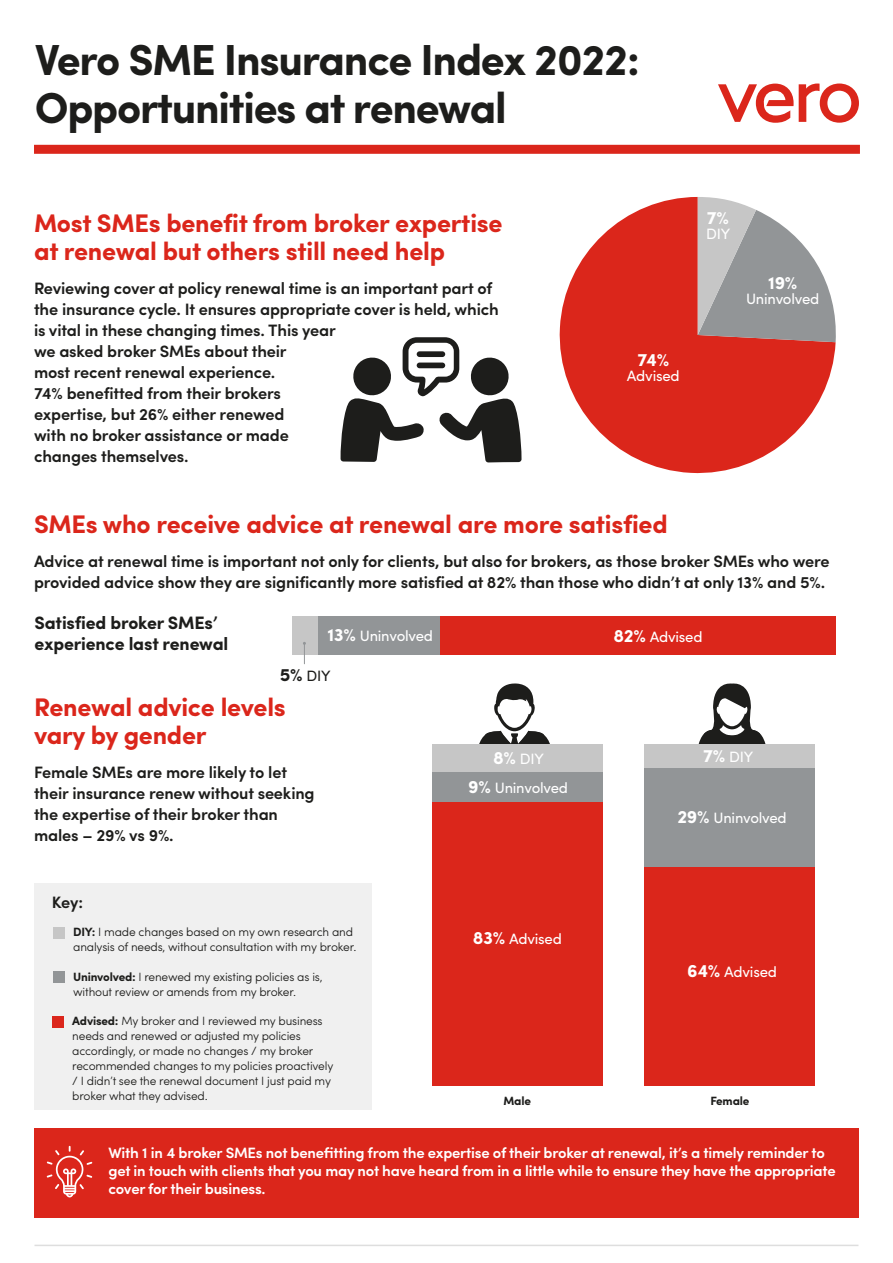
<style>
.page{position:relative;width:893px;height:1263px;background:#fff}
.page>*{position:absolute;margin:0;border:0;box-sizing:border-box;transform-origin:0 0}
.t1{font:700 43.5px/48px "Sofia Pro";letter-spacing:-.03em;color:#1d1d1b}
.t2{font:700 25.5px/28.5px "Sofia Pro";letter-spacing:-.01em;color:#db261b}
.t3{font:700 18px/21px "Sofia Pro";letter-spacing:-.01em;color:#1d1d1b}
.t4{font:700 18px "Sofia Pro";color:#fff}
.t5{font:600 16.5px/21px "Sofia Pro";letter-spacing:-.01em;color:#1d1d1b}
.t6{font:600 15px/18px "Sofia Pro";letter-spacing:-.015em;color:#fff}
.t7{font:15px "Sofia Pro";letter-spacing:-.015em;color:#fff}
.t8{font:15px "Sofia Pro";color:#1d1d1b}
.t9{font:300 12px/15px "Sofia Pro";letter-spacing:-.015em;color:#1d1d1b}
.t10{font:700 12px "Sofia Pro";letter-spacing:-.015em;color:#1d1d1b}
.s1{font-weight:700;font-size:18px}
.s2{font-weight:700}
</style>
<div class="page">
<div style="left:34px;top:1128px;width:825px;height:89px;background:#db261b"></div>
<div style="left:34px;top:883px;width:338px;height:227px;background:#f0f0f0"></div>
<svg style="left:47px;top:1146px;width:45px;height:51px"></svg>
<svg style="left:559px;top:197px;width:277px;height:277px;fill:#db261b"></svg>
<svg style="left:698px;top:197px;width:138px;height:145px"></svg>
<div style="left:34px;top:145px;width:826px;height:9px;background:#db261b"></div>
<svg style="left:718px;top:84px;width:141px;height:39px"></svg>
<hr style="left:35px;top:1244px;width:823px;height:2px;background:#dedede">
<div style="left:53px;top:927px;width:12px;height:12px;background:#c6c6c6"></div>
<div style="left:53px;top:971px;width:12px;height:12px;background:#929597"></div>
<div style="left:52px;top:1016px;width:12px;height:12px;background:#db261b"></div>
<div style="left:318px;top:616px;width:122px;height:38px;background:#929597"></div>
<div style="left:440px;top:616px;width:396px;height:38px;background:#db261b"></div>
<div style="left:292px;top:616px;width:26px;height:38px;background:#c6c6c6"></div>
<svg style="left:479px;top:683px;width:71px;height:61px"></svg>
<div style="left:432px;top:802px;width:170px;height:283px;background:#db261b"></div>
<div style="left:645px;top:867px;width:170px;height:218px;background:#db261b"></div>
<div style="left:432px;top:771px;width:170px;height:31px;background:#929597"></div>
<svg style="left:698px;top:683px;width:68px;height:61px"></svg>
<div style="left:708px;top:737px;width:47px;height:22px;background:#1d1d1b;border-radius:50%"></div>
<div style="left:432px;top:744px;width:170px;height:27px;background:#c6c6c6"></div>
<div style="left:645px;top:768px;width:170px;height:99px;background:#929597"></div>
<div style="left:645px;top:744px;width:170px;height:24px;background:#c6c6c6"></div>
<svg style="left:340px;top:337px;width:181px;height:125px"></svg>
<div style="left:417px;top:351px;width:28px;height:6px;background:#1d1d1b;border-radius:3px"></div>
<div style="left:417px;top:363px;width:28px;height:5px;background:#1d1d1b;border-radius:3px"></div>
<svg style="left:303px;top:642px;width:3px;height:22px"></svg>
<h1 class="t1" style="left:35px;top:33px;width:607px">Vero SME Insurance Index 2022:<br>Opportunities at renewal</h1>
<h2 class="t2" style="left:34px;top:207px;width:470px">Most SMEs benefit from broker expertise at renewal but others still need help</h2>
<p class="t5" style="left:34px;top:276px;width:466px">Reviewing cover at policy renewal time is an important part of the insurance cycle. It ensures appropriate cover is held, which is vital in these changing times. This year<br>we asked broker SMEs about their<br>most recent renewal experience.<br>74% benefitted from their brokers<br>expertise, but 26% either renewed<br>with no broker assistance or made<br>changes themselves.</p>
<p class="t4" style="left:637px;top:346px;width:33px">74%</p>
<p class="t7" style="left:627px;top:365px;width:54px">Advised</p>
<p class="t4" style="left:707px;top:204px;width:24px">7%</p>
<p class="t7" style="left:706px;top:223px;width:26px">DIY</p>
<p class="t4" style="left:768px;top:269px;width:31px">19%</p>
<p class="t7" style="left:746px;top:288px;width:75px">Uninvolved</p>
<h2 class="t2" style="left:34px;top:508px;width:635px">SMEs who receive advice at renewal are more satisfied</h2>
<p class="t5" style="left:34px;top:549px;width:797px">Advice at renewal time is important not only for clients, but also for brokers, as those broker SMEs who were provided advice show they are significantly more satisfied at 82% than those who didn’t at only 13% and 5%.</p>
<p class="t3" style="left:35px;top:611px;width:195px">Satisfied broker SMEs’ experience last renewal</p>
<p class="t7" style="left:327px;top:625px;width:107px"><span class="s1">13%</span> Uninvolved</p>
<p class="t7" style="left:613px;top:625px;width:91px"><span class="s1">82%</span> Advised</p>
<p class="t8" style="left:280px;top:665px;width:52px"><span class="s1">5%</span> DIY</p>
<h2 class="t2" style="left:34px;top:691px;width:253px">Renewal advice levels vary by gender</h2>
<p class="t5" style="left:34px;top:761px;width:282px">Female SMEs are more likely to let their insurance renew without seeking the expertise of their broker than males – 29% vs 9%.</p>
<p class="t5" style="left:52px;top:890px;width:33px">Key:</p>
<p class="t9" style="left:73px;top:924px;width:285px"><span class="s2">DIY:</span> I made changes based on my own research and analysis of needs, without consultation with my broker.</p>
<p class="t9" style="left:73px;top:968px;width:251px"><span class="s2">Uninvolved:</span> I renewed my existing policies as is, without review or amends from my broker.</p>
<p class="t9" style="left:72px;top:1013px;width:263px"><span class="s2">Advised:</span> My broker and I reviewed my business needs and renewed or adjusted my policies accordingly, or made no changes / my broker recommended changes to my policies proactively / I didn’t see the renewal document I just paid my broker what they advised.</p>
<p class="t7" style="left:493px;top:748px;width:52px"><span class="s1">8%</span> DIY</p>
<p class="t7" style="left:703px;top:745px;width:51px"><span class="s1">7%</span> DIY</p>
<p class="t7" style="left:468px;top:777px;width:101px"><span class="s1">9%</span> Uninvolved</p>
<p class="t7" style="left:473px;top:927px;width:91px"><span class="s1">83%</span> Advised</p>
<p class="t7" style="left:677px;top:807px;width:111px"><span class="s1">29%</span> Uninvolved</p>
<p class="t7" style="left:687px;top:961px;width:91px"><span class="s1">64%</span> Advised</p>
<p class="t10" style="left:503px;top:1092px;width:29px">Male</p>
<p class="t10" style="left:710px;top:1092px;width:41px">Female</p>
<p class="t6" style="left:108px;top:1143px;width:729px">With 1 in 4 broker SMEs not benefitting from the expertise of their broker at renewal, it’s a timely reminder to get in touch with clients that you may not have heard from in a little while to ensure they have the appropriate cover for their business.</p>
</div>
